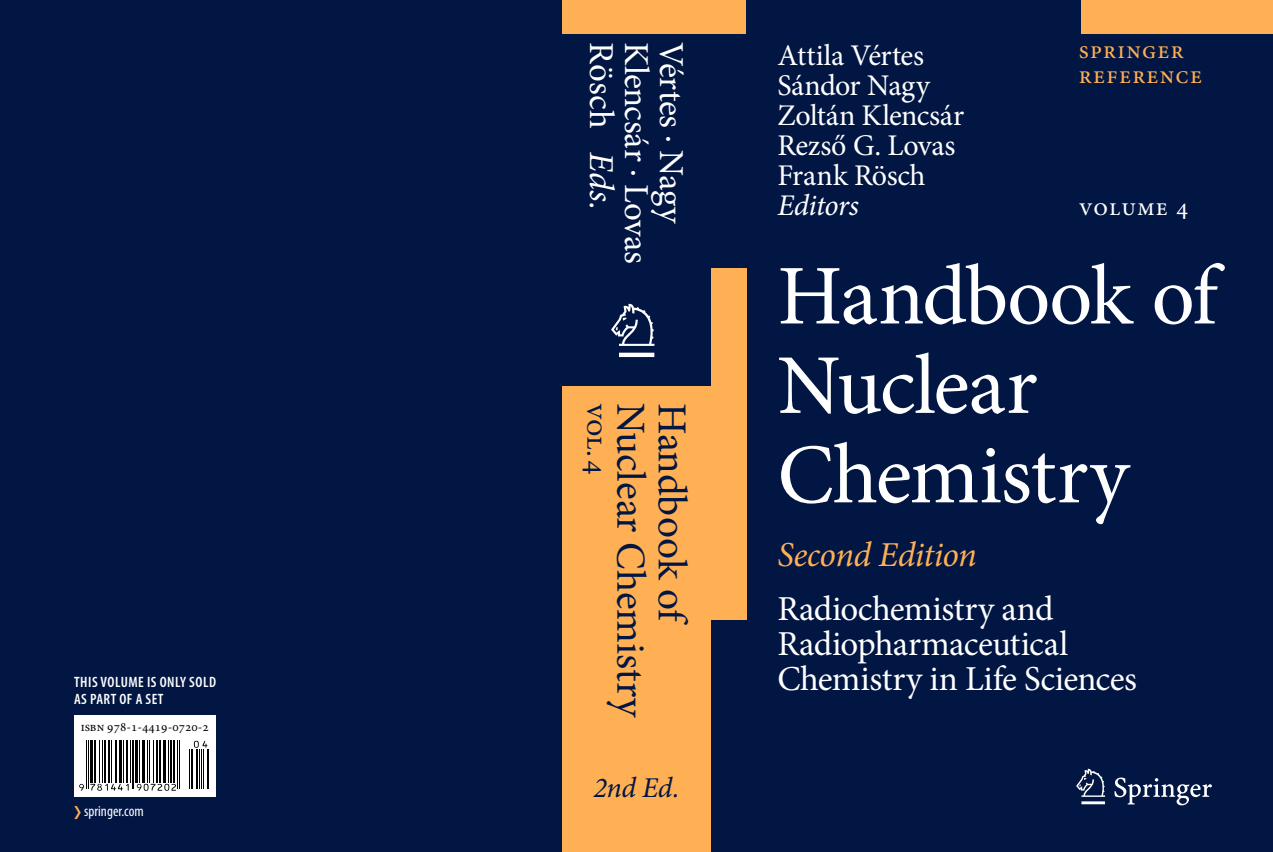
<style>
.page{position:relative;width:1273px;height:852px;background:#fff}
.page>*{position:absolute;margin:0;border:0;box-sizing:border-box;transform-origin:0 0}
.t1{font:85px/89.4px "Minion Pro";letter-spacing:-.015em;color:#fff}
.t2{font:75px "Springnew";color:#fff}
.t3{font:50px "Springnew";color:#fff}
.t4{font:41.25px "Minion Pro";letter-spacing:-.005em;color:#021643}
.t5{font:condensed 37.5px "Myriad Pro";color:#ffb054}
.t6{font:35px/35px "Minion Pro";letter-spacing:-.015em;color:#fff}
.t7{font:italic 35px "Minion Pro";letter-spacing:-.015em;color:#ffb054}
.t8{font:italic 35px "Minion Pro";color:#fff}
.t9{font:30px/30px "Minion Pro";letter-spacing:-.01em;color:#fff}
.t10{font:italic 30px "Minion Pro";letter-spacing:-.02em;color:#fff}
.t11{font:30px "Minion Pro";color:#021643}
.t12{font:italic 28.75px "Minion Pro";color:#021643}
.t13{font:25px/25px "Minion Pro";color:#ffb054}
.t14{font:25px "Minion Pro";color:#fff}
.t15{font:600 condensed 15px/17.5px "Myriad Pro";letter-spacing:.035em;color:#fff}
.t16{font:condensed 15px "Myriad Pro";color:#fff}
.t17{font:13.12px "Minion Pro";color:#000}
</style>
<div class="page">
<div style="left:0;top:0;width:1273px;height:851px;background:#021643"></div>
<div style="left:562px;top:385px;width:149px;height:466px;background:#ffb054"></div>
<div style="left:711px;top:268px;width:35px;height:351px;background:#ffb054"></div>
<div style="left:562px;top:0;width:184px;height:34px;background:#ffb054"></div>
<div style="left:1081px;top:0;width:192px;height:34px;background:#ffb054"></div>
<div style="left:74px;top:714px;width:142px;height:22px;background:#fff"></div>
<div style="left:74px;top:736px;width:142px;height:60px;background:#fff"></div>
<hr style="left:86px;top:740px;width:1px;height:48px;background:#000">
<hr style="left:88px;top:740px;width:1px;height:48px;background:#000">
<hr style="left:90px;top:740px;width:3px;height:42px;background:#000">
<hr style="left:94px;top:740px;width:2px;height:42px;background:#000">
<hr style="left:99px;top:740px;width:1px;height:42px;background:#000">
<hr style="left:102px;top:740px;width:1px;height:42px;background:#000">
<hr style="left:104px;top:740px;width:2px;height:42px;background:#000">
<hr style="left:108px;top:740px;width:2px;height:42px;background:#000">
<hr style="left:111px;top:740px;width:1px;height:42px;background:#000">
<hr style="left:115px;top:740px;width:2px;height:42px;background:#000">
<hr style="left:119px;top:740px;width:2px;height:42px;background:#000">
<hr style="left:123px;top:740px;width:1px;height:42px;background:#000">
<hr style="left:126px;top:740px;width:1px;height:42px;background:#000">
<hr style="left:130px;top:740px;width:1px;height:42px;background:#000">
<hr style="left:132px;top:740px;width:1px;height:48px;background:#000">
<hr style="left:133px;top:740px;width:1px;height:48px;background:#000">
<hr style="left:135px;top:740px;width:3px;height:42px;background:#000">
<hr style="left:139px;top:740px;width:1px;height:42px;background:#000">
<hr style="left:142px;top:740px;width:3px;height:42px;background:#000">
<hr style="left:147px;top:740px;width:1px;height:42px;background:#000">
<hr style="left:149px;top:740px;width:1px;height:42px;background:#000">
<hr style="left:153px;top:740px;width:1px;height:42px;background:#000">
<hr style="left:156px;top:740px;width:2px;height:42px;background:#000">
<hr style="left:159px;top:740px;width:2px;height:42px;background:#000">
<hr style="left:163px;top:740px;width:3px;height:42px;background:#000">
<hr style="left:168px;top:740px;width:1px;height:42px;background:#000">
<hr style="left:170px;top:740px;width:2px;height:42px;background:#000">
<hr style="left:173px;top:740px;width:2px;height:42px;background:#000">
<hr style="left:177px;top:740px;width:1px;height:48px;background:#000">
<hr style="left:179px;top:740px;width:1px;height:48px;background:#000">
<hr style="left:189px;top:748px;width:1px;height:40px;background:#000">
<hr style="left:191px;top:748px;width:2px;height:40px;background:#000">
<hr style="left:196px;top:748px;width:2px;height:40px;background:#000">
<hr style="left:199px;top:748px;width:1px;height:40px;background:#000">
<hr style="left:201px;top:748px;width:1px;height:40px;background:#000">
<hr style="left:203px;top:748px;width:1px;height:40px;background:#000">
<hr style="left:207px;top:748px;width:2px;height:40px;background:#000">
<svg style="left:79px;top:783px;width:5px;height:7px"></svg>
<svg style="left:90px;top:783px;width:39px;height:7px"></svg>
<svg style="left:137px;top:783px;width:39px;height:7px"></svg>
<svg style="left:194px;top:740px;width:13px;height:7px"></svg>
<p class="t15" style="left:74px;top:673px;width:143px">THIS VOLUME IS ONLY SOLD<br>AS PART OF A SET</p>
<p class="t17" style="left:81px;top:717px;width:130px">isbn 978-1-4419-0720-2</p>
<p class="t5" style="left:74px;top:786px;width:9px">›</p>
<p class="t16" style="left:84px;top:801px;width:61px">springer.com</p>
<p class="t6" style="left:619px;top:42px;width:88px;rotate:90deg">Rösch</p>
<p class="t6" style="left:654px;top:42px;width:223px;rotate:90deg">Klencsár · Lovas</p>
<p class="t6" style="left:689px;top:42px;width:183px;rotate:90deg">Vértes · Nagy</p>
<p class="t8" style="left:625px;top:152px;width:59px;rotate:90deg">Eds.</p>
<h2 class="t2" style="left:619px;top:303px;width:37px">1</h2>
<p class="t11" style="left:617px;top:403px;width:73px;rotate:90deg">Vol. 4</p>
<p class="t4" style="left:658px;top:403px;width:316px;rotate:90deg">Nuclear Chemistry</p>
<p class="t4" style="left:699px;top:403px;width:224px;rotate:90deg">Handbook of</p>
<p class="t12" style="left:593px;top:767px;width:87px">2nd Ed.</p>
<p class="t9" style="left:777px;top:40px;width:188px">Attila Vértes<br>Sándor Nagy<br>Zoltán Klencsár<br>Rezso´´ G. Lovas<br>Frank Rösch</p>
<p class="t10" style="left:777px;top:185px;width:83px">Editors</p>
<p class="t13" style="left:1079px;top:38px;width:125px">springer reference</p>
<p class="t14" style="left:1079px;top:190px;width:111px">volume 4</p>
<h1 class="t1" style="left:777px;top:252px;width:441px">Handbook of<br>Nuclear<br>Chemistry</h1>
<p class="t7" style="left:777px;top:530px;width:201px">Second Edition</p>
<p class="t6" style="left:777px;top:591px;width:361px">Radiochemistry and<br>Radiopharmaceutical<br>Chemistry in Life Sciences</p>
<h3 class="t3" style="left:1081px;top:768px;width:135px">123</h3>
</div>
